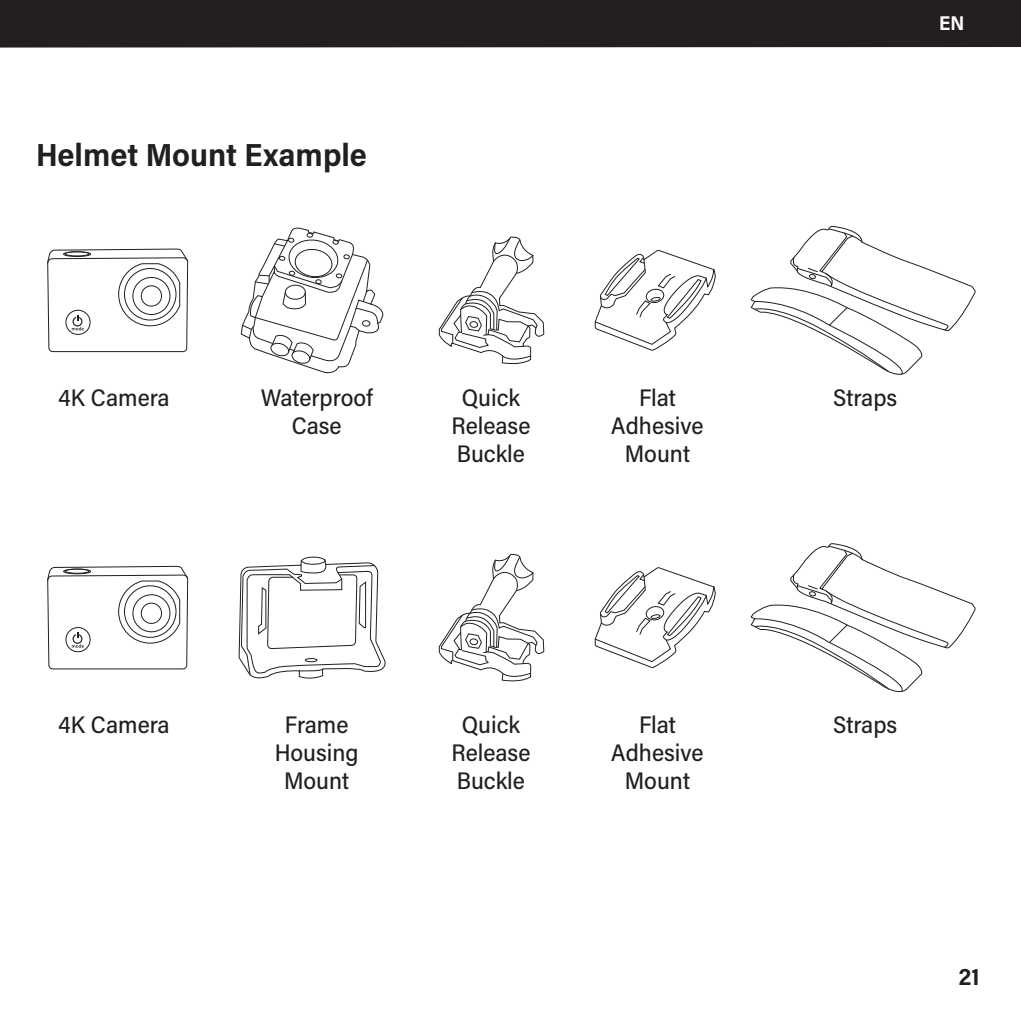
<style>
.page{position:relative;width:1021px;height:1021px;background:#fff}
.page>*{position:absolute;margin:0;border:0;box-sizing:border-box;transform-origin:0 0}
.t1{font:700 32px "Acumin Pro Semi Cond";color:#231f20}
.t2{font:500 24px/28px "Acumin Pro Semi Cond";color:#231f20;text-align:center}
.t3{font:700 24px "Acumin Pro Semi Cond";color:#231f20}
.t4{font:700 20px "Acumin Pro Semi Cond";color:#fff}
</style>
<div class="page">
<div style="left:0;top:0;width:1020px;height:48px;background:#231f20"></div>
<svg style="left:240px;top:227px;width:144px;height:147px"></svg>
<svg style="left:594px;top:249px;width:122px;height:102px"></svg>
<svg style="left:438px;top:236px;width:107px;height:129px"></svg>
<div style="left:469px;top:321px;width:9px;height:7px;border:1px solid #231f20;border-radius:50%"></div>
<svg style="left:750px;top:225px;width:226px;height:150px"></svg>
<svg style="left:238px;top:556px;width:148px;height:123px"></svg>
<svg style="left:594px;top:567px;width:122px;height:101px"></svg>
<svg style="left:438px;top:553px;width:107px;height:129px"></svg>
<div style="left:469px;top:638px;width:9px;height:7px;border:1px solid #231f20;border-radius:50%"></div>
<svg style="left:750px;top:543px;width:226px;height:150px"></svg>
<svg style="left:47px;top:566px;width:141px;height:103px"></svg>
<svg style="left:50px;top:248px;width:139px;height:105px"></svg>
<svg style="left:47px;top:249px;width:141px;height:102px"></svg>
<h1 class="t1" style="left:36px;top:132px;width:332px">Helmet Mount Example</h1>
<p class="t4" style="left:939px;top:9px;width:27px">EN</p>
<p class="t2" style="left:58px;top:383px;width:113px">4K Camera</p>
<p class="t2" style="left:261px;top:383px;width:113px">Waterproof<br>Case</p>
<p class="t2" style="left:451px;top:383px;width:81px">Quick<br>Release<br>Buckle</p>
<p class="t2" style="left:611px;top:383px;width:94px">Flat<br>Adhesive<br>Mount</p>
<p class="t2" style="left:833px;top:383px;width:65px">Straps</p>
<p class="t2" style="left:58px;top:709px;width:113px">4K Camera</p>
<p class="t2" style="left:275px;top:709px;width:85px">Frame<br>Housing<br>Mount</p>
<p class="t2" style="left:451px;top:709px;width:81px">Quick<br>Release<br>Buckle</p>
<p class="t2" style="left:611px;top:709px;width:94px">Flat<br>Adhesive<br>Mount</p>
<p class="t2" style="left:833px;top:709px;width:65px">Straps</p>
<p class="t3" style="left:958px;top:959px;width:22px">21</p>
</div>
